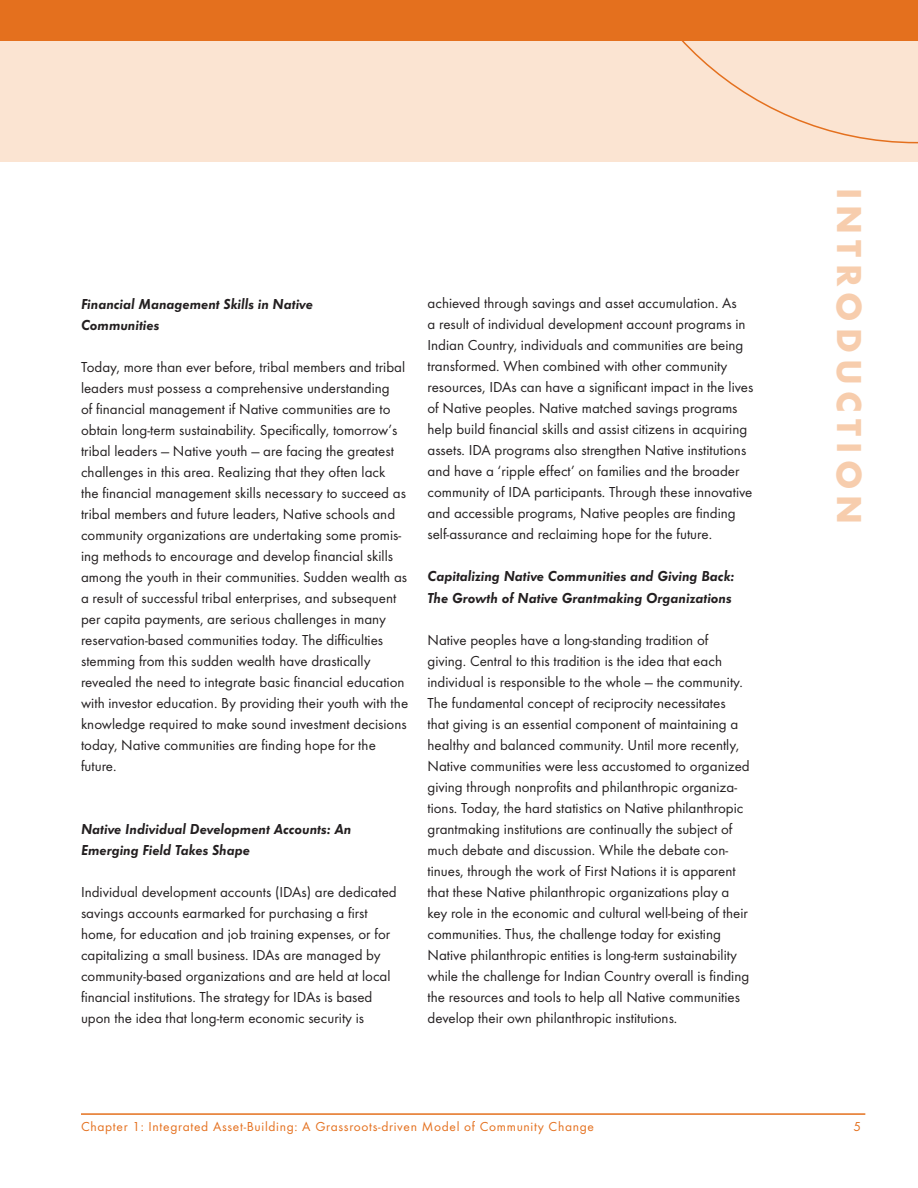
<style>
.page{position:relative;width:918px;height:1188px;background:#fff}
.page>*{position:absolute;margin:0;border:0;box-sizing:border-box;transform-origin:0 0}
.t1{font:700 36px "Futura T";letter-spacing:.175em;color:#f7cdad}
.t2{font:15px/21px "Futura T";color:#231f20}
.t3{font:italic 600 15px/21.8px "Futura T";color:#231f20}
.t4{font:13.5px "Futura T";letter-spacing:.05em;color:#e4701e}
</style>
<div class="page">
<div style="left:0;top:0;width:918px;height:162px;background:#fbe4d2"></div>
<div style="left:0;top:0;width:918px;height:40px;background:#e4701e"></div>
<hr style="left:81px;top:1113px;width:784px;height:2px;background:#e4701e">
<svg style="left:596px;top:40px;width:322px;height:103px"></svg>
<p class="t3" style="left:81px;top:293px;width:234px;line-height:21px">Financial Management Skills in Native<br>Communities</p>
<p class="t2" style="left:81px;top:356px;width:329px">Today, more than ever before, tribal members and tribal leaders must possess a comprehensive understanding<br>of financial management if Native communities are to obtain long-term sustainability. Specifically, tomorrow’s tribal leaders — Native youth — are facing the greatest challenges in this area. Realizing that they often lack<br>the financial management skills necessary to succeed as tribal members and future leaders, Native schools and community organizations are undertaking some promis&shy;ing methods to encourage and develop financial skills among the youth in their communities. Sudden wealth as a result of successful tribal enterprises, and subsequent per capita payments, are serious challenges in many reservation-based communities today. The difficulties stemming from this sudden wealth have drastically revealed the need to integrate basic financial education with investor education. By providing their youth with the knowledge required to make sound investment decisions today, Native communities are finding hope for the future.</p>
<p class="t3" style="left:81px;top:818px;width:272px">Native Individual Development Accounts: An<br>Emerging Field Takes Shape</p>
<p class="t2" style="left:81px;top:882px;width:317px">Individual development accounts (IDAs) are dedicated savings accounts earmarked for purchasing a first home, for education and job training expenses, or for capitalizing a small business. IDAs are managed by community-based organizations and are held at local financial institutions. The strategy for IDAs is based upon the idea that long-term economic security is</p>
<p class="t2" style="left:428px;top:293px;width:327px">achieved through savings and asset accumulation. As<br>a result of individual development account programs in Indian Country, individuals and communities are being transformed. When combined with other community resources, IDAs can have a significant impact in the lives of Native peoples. Native matched savings programs help build financial skills and assist citizens in acquiring assets. IDA programs also strengthen Native institutions and have a ‘ripple effect’ on families and the broader community of IDA participants. Through these innovative and accessible programs, Native peoples are finding self-assurance and reclaiming hope for the future.</p>
<p class="t3" style="left:428px;top:565px;width:309px">Capitalizing Native Communities and Giving Back:<br>The Growth of Native Grantmaking Organizations</p>
<p class="t2" style="left:428px;top:630px;width:324px">Native peoples have a long-standing tradition of giving. Central to this tradition is the idea that each individual is responsible to the whole — the community.<br>The fundamental concept of reciprocity necessitates that giving is an essential component of maintaining a healthy and balanced community. Until more recently, Native communities were less accustomed to organized giving through nonprofits and philanthropic organiza&shy;tions. Today, the hard statistics on Native philanthropic grantmaking institutions are continually the subject of much debate and discussion. While the debate con&shy;tinues, through the work of First Nations it is apparent that these Native philanthropic organizations play a key role in the economic and cultural well-being of their communities. Thus, the challenge today for existing Native philanthropic entities is long-term sustainability while the challenge for Indian Country overall is finding the resources and tools to help all Native communities develop their own philanthropic institutions.</p>
<p class="t4" style="left:81px;top:1118px;width:515px">Chapter 1: Integrated Asset-Building: A Grassroots-driven Model of Community Change</p>
<h1 class="t1" style="left:870px;top:188px;width:338px;rotate:90deg">INTRODUCTION</h1>
</div>
